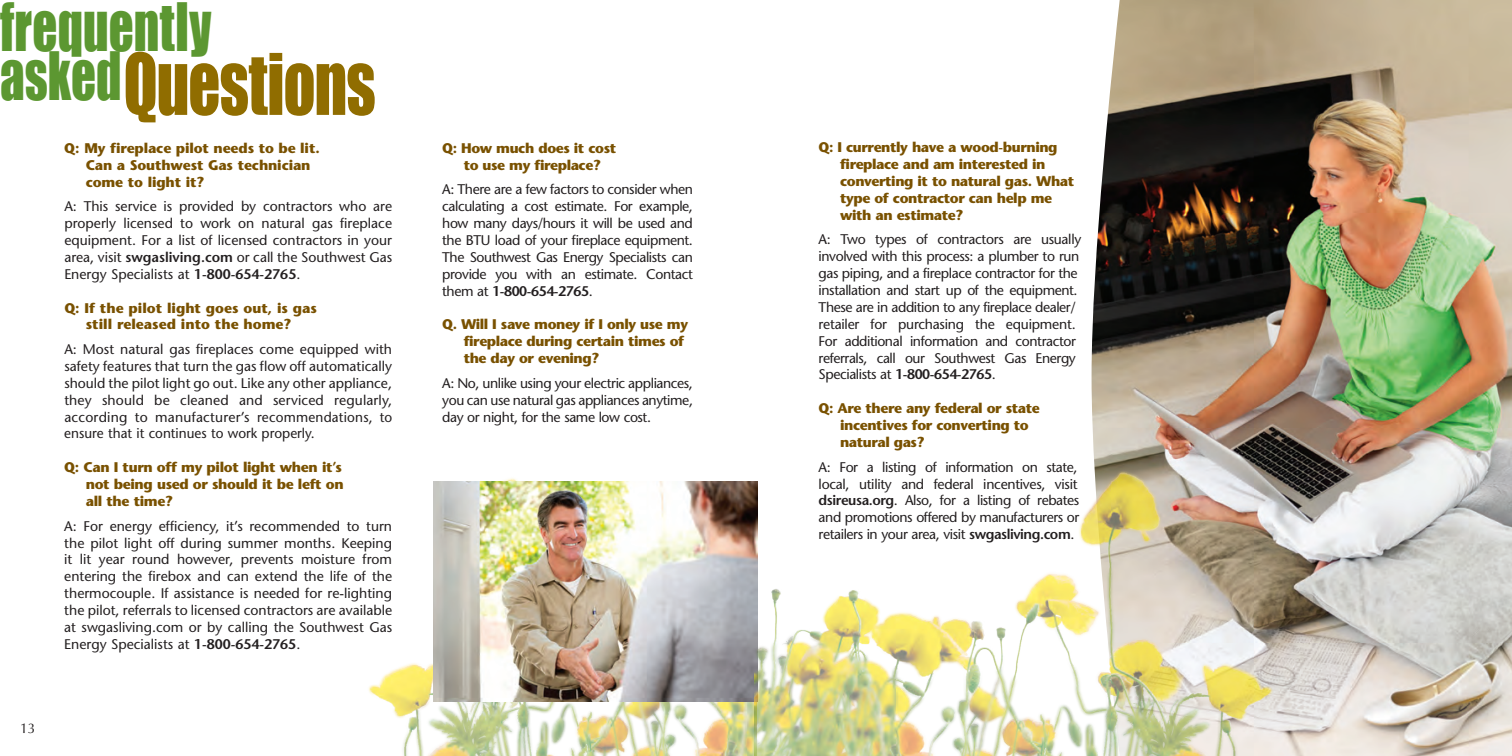
<style>
.page{position:relative;width:1512px;height:756px;background:#fff}
.page>*{position:absolute;margin:0;border:0;box-sizing:border-box;transform-origin:0 0}
.t1{font:78.4px "Impact";letter-spacing:-.015em;color:#906d00;scale:.8 1}
.t2{font:61.25px "Impact";color:#5c9731;scale:.8 1}
.t3{font:14px/16.8px "Stone Sans";letter-spacing:-.03em;color:#231f20;text-align:justify}
.t4{font:700 14px/16.8px "Stone Sans";letter-spacing:-.03em;color:#795100}
.t5{font:700 14px "Stone Sans";letter-spacing:-.01em;color:#795100}
.t6{font:700 14px "Stone Sans";color:#795100}
.t7{font:14px "Optima";color:#231f20}
.s1{font-weight:600}
</style>
<div class="page">
<img style="left:368px;top:478px;width:386px;height:278px">
<img style="left:433px;top:482px;width:321px;height:219px">
<img style="left:1092px;top:0;width:420px;height:756px">
<img style="left:754px;top:414px;width:571px;height:342px">
<p class="t2" style="left:0;top:-11px;width:266px">frequently</p>
<p class="t2" style="left:0;top:38px;width:154px">asked</p>
<p class="t1" style="left:123px;top:36px;width:317px">Questions</p>
<p class="t7" style="left:20px;top:721px;width:17px">13</p>
<p class="t5" style="left:64px;top:140px;width:257px">Q: My fireplace pilot needs to be lit.</p>
<p class="t5" style="left:86px;top:156px;width:226px">Can a Southwest Gas technician</p>
<p class="t5" style="left:86px;top:173px;width:120px">come to light it?</p>
<p class="t3" style="left:64px;top:198px;width:329px">A: This service is provided by contractors who are properly licensed to work on natural gas fireplace equipment. For a list of licensed contractors in your area, visit <span class="s1">swgasliving.com</span> or call the Southwest Gas Energy Specialists at <span class="s1">1-800-654-2765</span>.</p>
<p class="t6" style="left:64px;top:299px;width:254px">Q: If the pilot light goes out, is gas</p>
<p class="t6" style="left:86px;top:316px;width:207px">still released into the home?</p>
<p class="t3" style="left:64px;top:341px;width:329px">A: Most natural gas fireplaces come equipped with safety features that turn the gas flow off automatically should the pilot light go out. Like any other appliance, they should be cleaned and serviced regularly, according to manufacturer’s recommendations, to ensure that it continues to work properly.</p>
<p class="t4" style="left:64px;top:459px;width:279px">Q: Can I turn off my pilot light when it’s</p>
<p class="t4" style="left:86px;top:476px;width:260px">not being used or should it be left on</p>
<p class="t4" style="left:86px;top:493px;width:89px">all the time?</p>
<p class="t3" style="left:64px;top:517px;width:329px">A: For energy efficiency, it’s recommended to turn the pilot light off during summer months. Keeping it lit year round however, prevents moisture from entering the firebox and can extend the life of the thermocouple. If assistance is needed for re-lighting the pilot, referrals to licensed contractors are available at swgasliving.com or by calling the Southwest Gas Energy Specialists at <span class="s1">1-800-654-2765</span>.</p>
<p class="t4" style="left:442px;top:140px;width:176px">Q: How much does it cost</p>
<p class="t4" style="left:464px;top:156px;width:139px">to use my fireplace?</p>
<p class="t3" style="left:442px;top:181px;width:252px">A: There are a few factors to consider when calculating a cost estimate. For example, how many days/hours it will be used and the BTU load of your fireplace equipment.<br>The Southwest Gas Energy Specialists can provide you with an estimate. Contact them at <span class="s1">1-800-654-2765</span>.</p>
<p class="t4" style="left:442px;top:316px;width:247px">Q. Will I save money if I only use my</p>
<p class="t4" style="left:464px;top:333px;width:222px">fireplace during certain times of the day or evening?</p>
<p class="t3" style="left:442px;top:375px;width:252px">A: No, unlike using your electric appliances, you can use natural gas appliances anytime, day or night, for the same low cost.</p>
<p class="t4" style="left:819px;top:139px;width:240px">Q: I currently have a wood-burning</p>
<p class="t4" style="left:840px;top:156px;width:236px">fireplace and am interested in converting it to natural gas. What type of contractor can help me with an estimate?</p>
<p class="t3" style="left:819px;top:231px;width:264px;text-align:left">A: Two types of contractors are usually involved with this process: a plumber to run gas piping, and a fireplace contractor for the installation and start up of the equipment.<br>These are in addition to any fireplace dealer/ retailer for purchasing the equipment.<br>For additional information and contractor referrals, call our Southwest Gas Energy Specialists at <span class="s1">1-800-654-2765</span>.</p>
<p class="t4" style="left:819px;top:400px;width:223px">Q: Are there any federal or state</p>
<p class="t4" style="left:840px;top:417px;width:190px">incentives for converting to</p>
<p class="t4" style="left:840px;top:434px;width:86px">natural gas?</p>
<p class="t3" style="left:819px;top:458px;width:262px;text-align:left">A: For a listing of information on state, local, utility and federal incentives, visit <span class="s1">dsireusa.org</span>. Also, for a listing of rebates and promotions offered by manufacturers or retailers in your area, visit <span class="s1">swgasliving.com</span>.</p>
</div>
